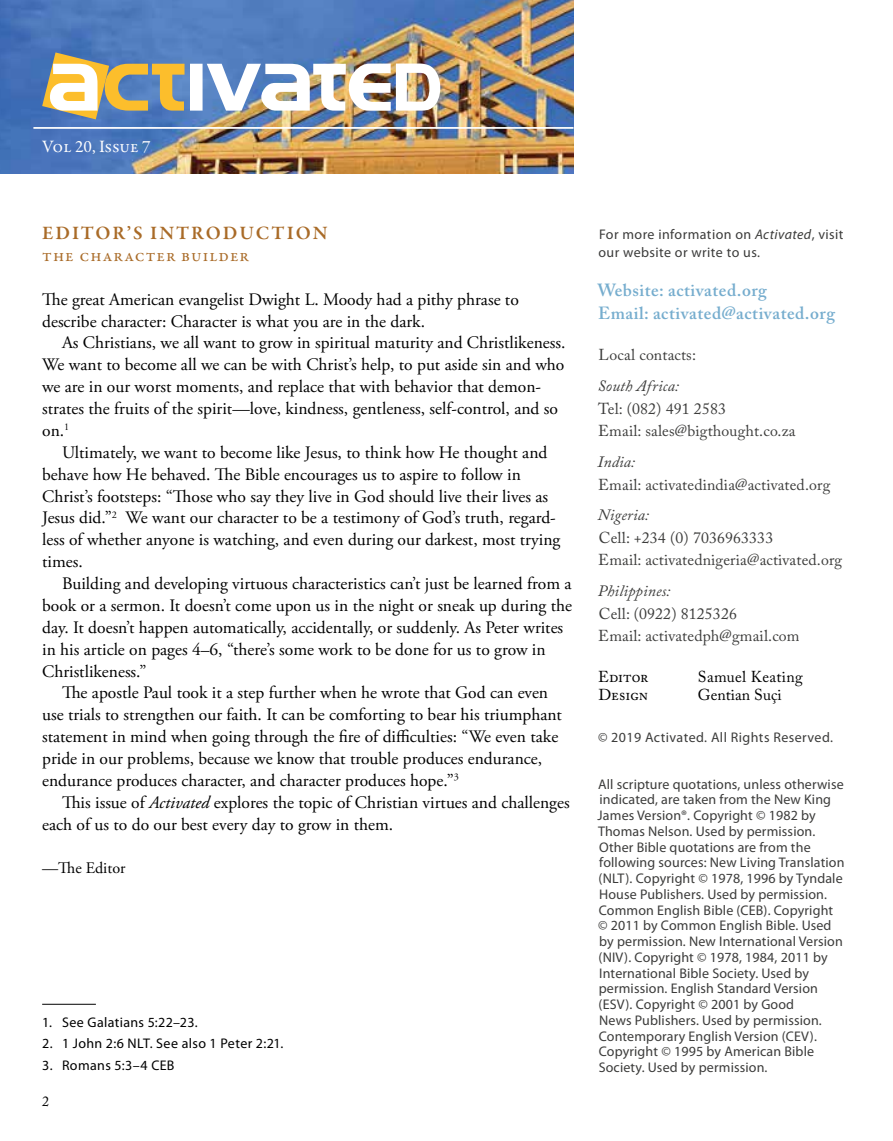
<style>
.page{position:relative;width:893px;height:1141px;background:#fff}
.page>*{position:absolute;margin:0;border:0;box-sizing:border-box;transform-origin:0 0}
.t1{font:600 19.25px "Garamond Premr Pro";letter-spacing:.1em;color:#a96b28}
.t2{font:17.5px/21.9px "Adobe Garamond Pro";letter-spacing:-.005em;color:#000}
.t3{font:600 17.5px/22.4px "Adobe Caslon Pro";letter-spacing:.03em;color:#76adce}
.t4{font:17.5px "Garamond Premr Pro";letter-spacing:.06em;color:#a96b28}
.t5{font:17.5px "Garamond Premr Pro";letter-spacing:-.015em;color:#fff}
.t6{font:16.1px "Adobe Garamond Pro";color:#000}
.t7{font:15.75px/22.4px "Adobe Caslon Pro";letter-spacing:.01em;color:#3c3c3b}
.t8{font:italic 15.75px "Adobe Caslon Pro";letter-spacing:.01em;color:#3c3c3b}
.t9{font:15.75px "Adobe Caslon Pro";color:#000}
.t10{font:15.75px "Adobe Caslon Pro";letter-spacing:.02em;color:#000}
.t11{font:14px/15.8px "Myriad Pro";letter-spacing:.01em;color:#3c3c3b}
.t12{font:14px/17.5px "Myriad Pro";letter-spacing:.03em;color:#3c3c3b}
.t13{font:14px "Myriad Pro";letter-spacing:.025em;color:#000}
.t14{font:14px "Adobe Caslon Pro";color:#000}
.s1{font-style:italic}
</style>
<div class="page">
<img style="left:0;top:0;width:573px;height:173px">
<hr style="left:33px;top:127px;width:540px;height:2px;background:#fff">
<img style="left:42px;top:52px;width:398px;height:67px">
<hr style="left:42px;top:1004px;width:54px;height:1px;background:#000">
<p class="t5" style="left:42px;top:135px;width:110px">Vol 20, Issue 7</p>
<p class="t1" style="left:42px;top:221px;width:287px">EDITOR’S INTRODUCTION</p>
<p class="t4" style="left:42px;top:245px;width:208px">the character builder</p>
<p class="t2" style="left:42px;top:289px;width:478px">The great American evangelist Dwight L. Moody had a pithy phrase to describe character: Character is what you are in the dark.</p>
<p class="t2" style="left:42px;top:333px;width:525px;text-indent:20px">As Christians, we all want to grow in spiritual maturity and Christlikeness.<br>We want to become all we can be with Christ’s help, to put aside sin and who we are in our worst moments, and replace that with behavior that demon&shy;strates the fruits of the spirit—love, kindness, gentleness, self-control, and so on.<sup>1</sup></p>
<p class="t2" style="left:42px;top:442px;width:520px;text-indent:20px">Ultimately, we want to become like Jesus, to think how He thought and behave how He behaved. The Bible encourages us to aspire to follow in Christ’s footsteps: “Those who say they live in God should live their lives as Jesus did.”<sup>2</sup> We want our character to be a testimony of God’s truth, regard&shy;less of whether anyone is watching, and even during our darkest, most trying times.</p>
<p class="t2" style="left:42px;top:573px;width:531px;text-indent:20px">Building and developing virtuous characteristics can’t just be learned from a book or a sermon. It doesn’t come upon us in the night or sneak up during the day. It doesn’t happen automatically, accidentally, or suddenly. As Peter writes in his article on pages 4–6, “there’s some work to be done for us to grow in Christlikeness.”</p>
<p class="t2" style="left:42px;top:683px;width:521px;text-indent:20px">The apostle Paul took it a step further when he wrote that God can even use trials to strengthen our faith. It can be comforting to bear his triumphant statement in mind when going through the fire of difficulties: “We even take pride in our problems, because we know that trouble produces endurance, endurance produces character, and character produces hope.”<sup>3</sup></p>
<p class="t2" style="left:42px;top:792px;width:529px;text-indent:20px">This issue of <span class="s1">Activated</span> explores the topic of Christian virtues and challenges each of us to do our best every day to grow in them.</p>
<p class="t6" style="left:42px;top:859px;width:85px">—The Editor</p>
<p class="t13" style="left:42px;top:1013px;width:157px">1. See Galatians 5:22–23.</p>
<p class="t13" style="left:42px;top:1035px;width:243px">2. 1 John 2:6 NLT. See also 1 Peter 2:21.</p>
<p class="t13" style="left:42px;top:1057px;width:134px">3. Romans 5:3–4 CEB</p>
<p class="t14" style="left:42px;top:1093px;width:8px">2</p>
<p class="t12" style="left:598px;top:226px;width:247px">For more information on <span class="s1">Activated</span>, visit our website or write to us.</p>
<p class="t3" style="left:598px;top:279px;width:239px">Website: activated.org<br>Email: activated@activated.org</p>
<p class="t7" style="left:598px;top:344px;width:99px">Local contacts:</p>
<p class="t8" style="left:598px;top:377px;width:83px">South Africa:</p>
<p class="t7" style="left:598px;top:397px;width:199px">Tel: (082) 491 2583<br>Email: sales@bigthought.co.za</p>
<p class="t8" style="left:598px;top:452px;width:39px">India:</p>
<p class="t7" style="left:598px;top:473px;width:234px">Email: activatedindia@activated.org</p>
<p class="t8" style="left:598px;top:506px;width:53px">Nigeria:</p>
<p class="t7" style="left:598px;top:526px;width:245px">Cell: +234 (0) 7036963333<br>Email: activatednigeria@activated.org</p>
<p class="t8" style="left:598px;top:582px;width:74px">Philippines:</p>
<p class="t7" style="left:598px;top:602px;width:203px">Cell: (0922) 8125326<br>Email: activatedph@gmail.com</p>
<p class="t9" style="left:598px;top:667px;width:52px">Editor</p>
<p class="t10" style="left:698px;top:667px;width:106px">Samuel Keating</p>
<p class="t9" style="left:598px;top:685px;width:51px">Design</p>
<p class="t9" style="left:698px;top:685px;width:85px">Gentian Suçi</p>
<p class="t12" style="left:598px;top:728px;width:237px">© 2019 Activated. All Rights Reserved.</p>
<p class="t11" style="left:598px;top:776px;width:248px">All scripture quotations, unless otherwise indicated, are taken from the New King James Version®. Copyright © 1982 by Thomas Nelson. Used by permission.<br>Other Bible quotations are from the following sources: New Living Translation (NLT). Copyright © 1978, 1996 by Tyndale House Publishers. Used by permission.<br>Common English Bible (CEB). Copyright © 2011 by Common English Bible. Used by permission. New International Version (NIV). Copyright © 1978, 1984, 2011 by International Bible Society. Used by permission. English Standard Version (ESV). Copyright © 2001 by Good<br>News Publishers. Used by permission.<br>Contemporary English Version (CEV).<br>Copyright © 1995 by American Bible Society. Used by permission.</p>
</div>
